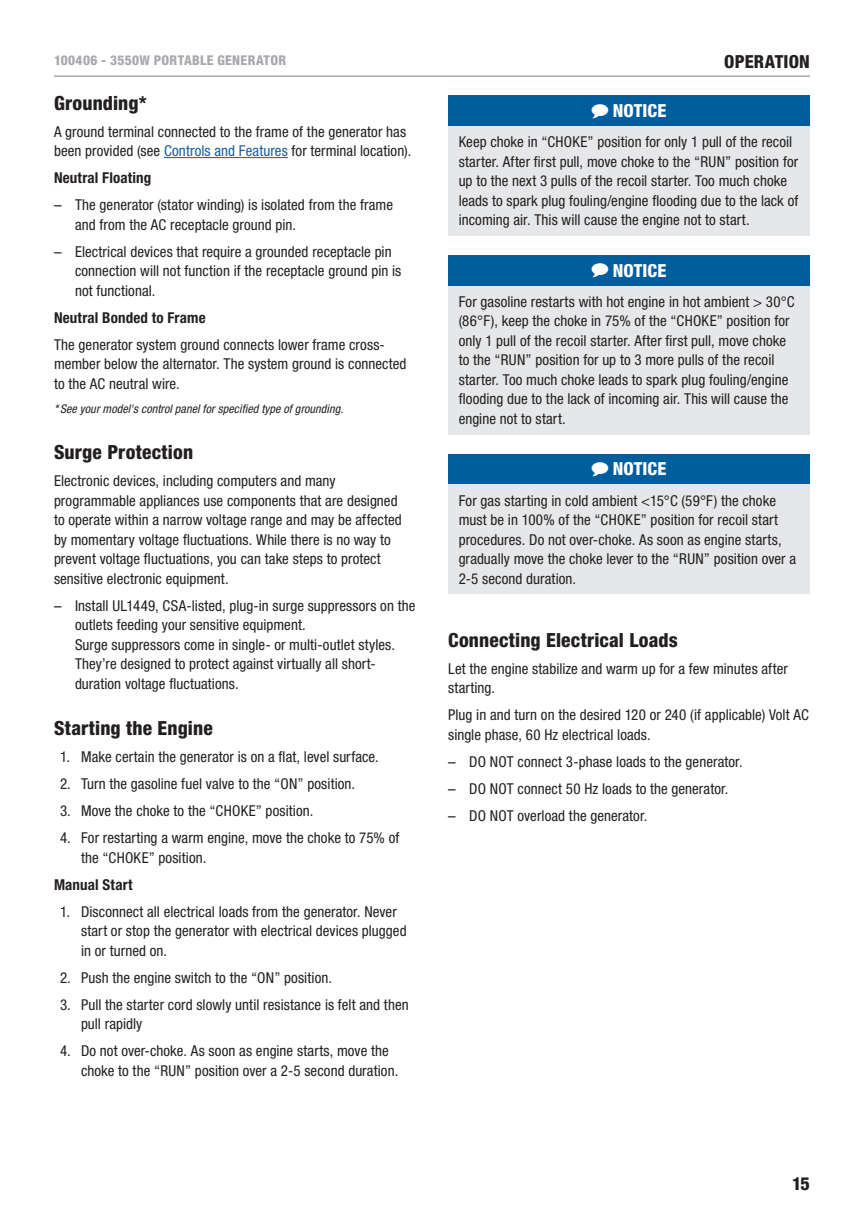
<style>
.page{position:relative;width:864px;height:1215px;background:#fff}
.page>*{position:absolute;margin:0;border:0;box-sizing:border-box;transform-origin:0 0}
.t1{font:800 condensed 19.5px "Helvetica Neue LT Std";letter-spacing:.01em;color:#231f20}
.t2{font:800 condensed 18px "Helvetica Neue LT Std";letter-spacing:.005em;color:#fff}
.t3{font:800 condensed 18px "Helvetica Neue LT Std";letter-spacing:.01em;color:#231f20}
.t4{font:condensed 15px/19.5px "Helvetica Neue LT Std";letter-spacing:.005em;color:#231f20}
.t5{font:700 condensed 15px "Helvetica Neue LT Std";letter-spacing:.01em;color:#231f20}
.t6{font:800 condensed 13.5px "Helvetica Neue LT Std";letter-spacing:.025em;color:#a8a9ad}
.t7{font:italic condensed 12px "Helvetica Neue LT Std";letter-spacing:.01em;color:#231f20}
.s1{color:#175d9e}
.s2{font-stretch:normal}
</style>
<div class="page">
<hr style="left:54px;top:75px;width:756px;height:2px;background:#a8a9ad">
<hr style="left:164px;top:157px;width:124px;height:1px;background:#175d9e">
<div style="left:448px;top:96px;width:362px;height:30px;background:#005e9e"></div>
<div style="left:448px;top:126px;width:362px;height:110px;background:#e6e7e9"></div>
<div style="left:448px;top:255px;width:362px;height:31px;background:#005e9e"></div>
<div style="left:448px;top:286px;width:362px;height:148px;background:#e6e7e9"></div>
<div style="left:448px;top:454px;width:362px;height:30px;background:#005e9e"></div>
<div style="left:448px;top:484px;width:362px;height:110px;background:#e6e7e9"></div>
<p class="t6" style="left:54px;top:52px;width:234px">100406 - 3550W PORTABLE GENERATOR</p>
<p class="t3" style="left:724px;top:50px;width:87px">OPERATION</p>
<h1 class="t1" style="left:54px;top:91px;width:94px">Grounding*</h1>
<p class="t4" style="left:54px;top:121px;width:359px">A ground terminal connected to the frame of the generator has been provided (see <span class="s1">Controls and Features</span> for terminal location).</p>
<p class="t5" style="left:54px;top:169px;width:99px">Neutral Floating</p>
<p class="t4" style="left:75px;top:195px;width:320px;text-indent:-21px"><span class="s2">–</span> The generator (stator winding) is isolated from the frame and from the AC receptacle ground pin.</p>
<p class="t4" style="left:75px;top:241px;width:328px;text-indent:-21px"><span class="s2">–</span> Electrical devices that require a grounded receptacle pin connection will not function if the receptacle ground pin is not functional.</p>
<p class="t5" style="left:54px;top:308px;width:153px">Neutral Bonded to Frame</p>
<p class="t4" style="left:54px;top:334px;width:354px">The generator system ground connects lower frame cross&shy;member below the alternator. The system ground is connected to the AC neutral wire.</p>
<p class="t7" style="left:54px;top:401px;width:291px">* See your model's control panel for specified type of grounding.</p>
<h1 class="t1" style="left:54px;top:440px;width:141px">Surge Protection</h1>
<p class="t4" style="left:54px;top:471px;width:349px">Electronic devices, including computers and many programmable appliances use components that are designed to operate within a narrow voltage range and may be affected by momentary voltage fluctuations. While there is no way to prevent voltage fluctuations, you can take steps to protect sensitive electronic equipment.</p>
<p class="t4" style="left:75px;top:595px;width:342px;text-indent:-21px"><span class="s2">–</span> Install UL1449, CSA-listed, plug-in surge suppressors on the outlets feeding your sensitive equipment.<br>Surge suppressors come in single- or multi-outlet styles.<br>They’re designed to protect against virtually all short&shy;duration voltage fluctuations.</p>
<h1 class="t1" style="left:54px;top:716px;width:160px">Starting the Engine</h1>
<p class="t4" style="left:60px;top:747px;width:320px">1. Make certain the generator is on a flat, level surface.</p>
<p class="t4" style="left:60px;top:774px;width:297px">2. Turn the gasoline fuel valve to the “ON” position.</p>
<p class="t4" style="left:60px;top:801px;width:255px">3. Move the choke to the “CHOKE” position.</p>
<p class="t4" style="left:81px;top:828px;width:320px;text-indent:-21px">4. For restarting a warm engine, move the choke to 75% of the “CHOKE” position.</p>
<p class="t5" style="left:54px;top:875px;width:80px">Manual Start</p>
<p class="t4" style="left:81px;top:901px;width:327px;text-indent:-21px">1. Disconnect all electrical loads from the generator. Never start or stop the generator with electrical devices plugged in or turned on.</p>
<p class="t4" style="left:60px;top:967px;width:274px">2. Push the engine switch to the “ON” position.</p>
<p class="t4" style="left:81px;top:994px;width:329px;text-indent:-21px">3. Pull the starter cord slowly until resistance is felt and then pull rapidly</p>
<p class="t4" style="left:81px;top:1041px;width:319px;text-indent:-21px">4. Do not over-choke. As soon as engine starts, move the choke to the “RUN” position over a 2-5 second duration.</p>
<p class="t2" style="left:613px;top:100px;width:55px">NOTICE</p>
<p class="t4" style="left:459px;top:132px;width:341px">Keep choke in “CHOKE” position for only 1 pull of the recoil starter. After first pull, move choke to the “RUN” position for up to the next 3 pulls of the recoil starter. Too much choke leads to spark plug fouling/engine flooding due to the lack of incoming air. This will cause the engine not to start.</p>
<p class="t2" style="left:613px;top:259px;width:55px">NOTICE</p>
<p class="t4" style="left:459px;top:292px;width:338px">For gasoline restarts with hot engine in hot ambient &gt; 30°C (86°F), keep the choke in 75% of the “CHOKE” position for only 1 pull of the recoil starter. After first pull, move choke to the “RUN” position for up to 3 more pulls of the recoil starter. Too much choke leads to spark plug fouling/engine flooding due to the lack of incoming air. This will cause the engine not to start.</p>
<p class="t2" style="left:613px;top:458px;width:55px">NOTICE</p>
<p class="t4" style="left:459px;top:490px;width:339px">For gas starting in cold ambient &lt;15°C (59°F) the choke must be in 100% of the “CHOKE” position for recoil start procedures. Do not over-choke. As soon as engine starts, gradually move the choke lever to the “RUN” position over a 2-5 second duration.</p>
<h1 class="t1" style="left:448px;top:628px;width:231px">Connecting Electrical Loads</h1>
<p class="t4" style="left:448px;top:658px;width:341px">Let the engine stabilize and warm up for a few minutes after starting.</p>
<p class="t4" style="left:448px;top:705px;width:362px">Plug in and turn on the desired 120 or 240 (if applicable) Volt AC single phase, 60 Hz electrical loads.</p>
<p class="t4" style="left:448px;top:751px;width:296px"><span class="s2">–</span> DO NOT connect 3-phase loads to the generator.</p>
<p class="t4" style="left:448px;top:778px;width:282px"><span class="s2">–</span> DO NOT connect 50 Hz loads to the generator.</p>
<p class="t4" style="left:448px;top:805px;width:201px"><span class="s2">–</span> DO NOT overload the generator.</p>
<p class="t3" style="left:792px;top:1172px;width:19px">15</p>
</div>
